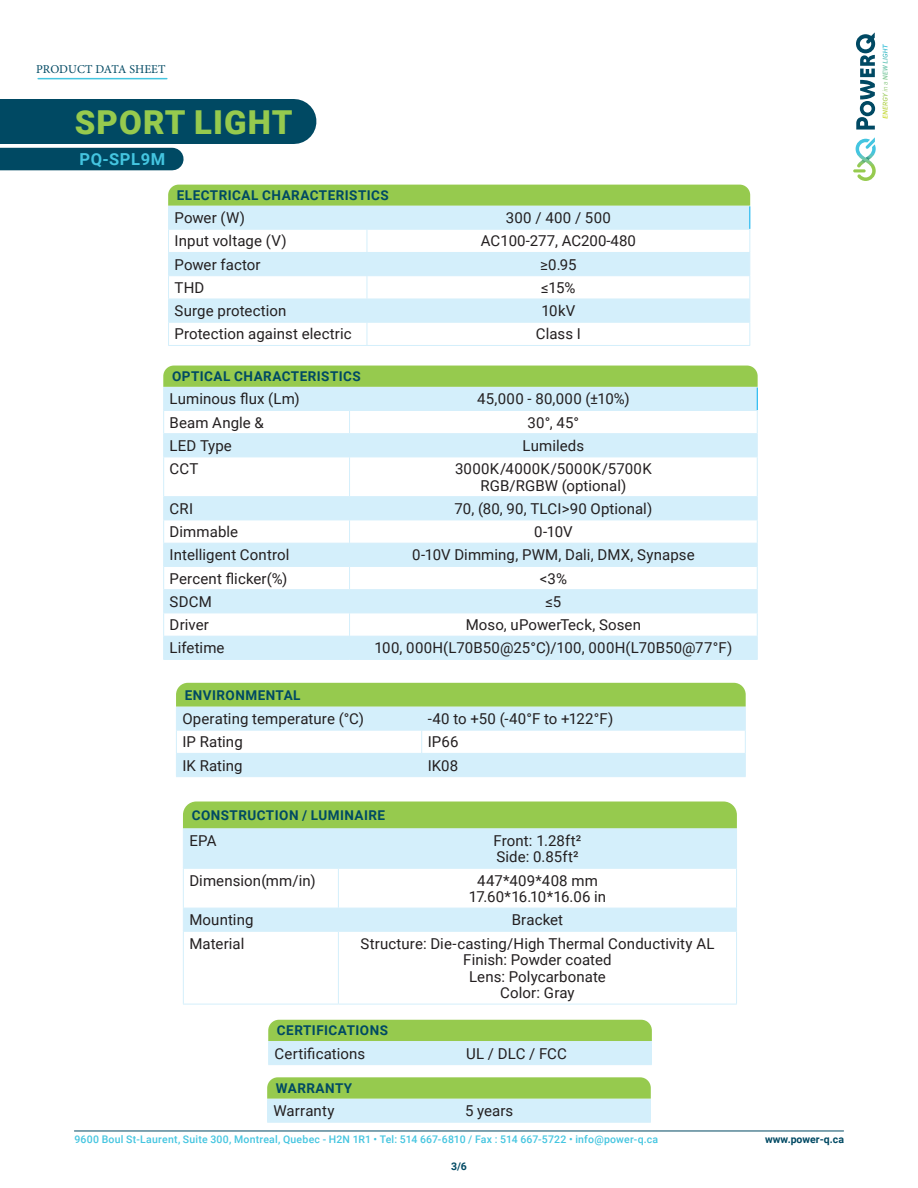
<style>
.page{position:relative;width:918px;height:1188px;background:#fff}
.page>*{position:absolute;margin:0;border:0;box-sizing:border-box;transform-origin:0 0}
.t1{font:900 33px "Roboto";letter-spacing:.035em;color:#96ca4e}
.t2{font:700 16.5px "Roboto";letter-spacing:.035em;color:#44c5e0}
.t3{font:15px/16.5px "Roboto";letter-spacing:.01em;color:#231f20;text-align:center}
.t4{font:700 13.5px "Roboto";letter-spacing:.035em;color:#004963}
.t5{font:12px "Minion Pro";color:#004963}
.t6{font:500 10.5px "Roboto";letter-spacing:.02em;color:#44c5e0}
.t7{font:700 10.5px "Roboto";color:#004963}
</style>
<div class="page">
<svg style="left:856px;top:32px;width:19px;height:98px"></svg>
<svg style="left:853px;top:137px;width:23px;height:44px"></svg>
<svg style="left:883px;top:44px;width:5px;height:62px"></svg>
<hr style="left:38px;top:78px;width:129px;height:1px;background:#44c5e0">
<hr style="left:74px;top:1131px;width:770px;height:1px;background:#004963">
<hr style="left:168px;top:345px;width:199px;height:1px;background:#d4effb">
<hr style="left:367px;top:345px;width:383px;height:1px;background:#d4effb">
<div style="left:184px;top:829px;width:552px;height:39px;background:#d4effb"></div>
<hr style="left:183px;top:828px;width:155px;height:1px;background:#d4effb">
<hr style="left:183px;top:829px;width:1px;height:39px;background:#d4effb">
<hr style="left:338px;top:828px;width:399px;height:1px;background:#d4effb">
<hr style="left:338px;top:829px;width:1px;height:39px;background:#d4effb">
<hr style="left:736px;top:829px;width:1px;height:39px;background:#d4effb">
<svg style="left:183px;top:868px;width:554px;height:136px"></svg>
<hr style="left:183px;top:931px;width:155px;height:1px;background:#d4effb">
<hr style="left:183px;top:932px;width:1px;height:72px;background:#d4effb">
<hr style="left:338px;top:931px;width:399px;height:1px;background:#d4effb">
<hr style="left:338px;top:932px;width:1px;height:72px;background:#d4effb">
<hr style="left:736px;top:932px;width:1px;height:72px;background:#d4effb">
<hr style="left:183px;top:1004px;width:155px;height:1px;background:#d4effb">
<hr style="left:338px;top:1004px;width:399px;height:1px;background:#d4effb">
<div style="left:183px;top:802px;width:554px;height:26px;background:#96ca4e"></div>
<svg style="left:176px;top:683px;width:570px;height:94px"></svg>
<hr style="left:267px;top:1122px;width:192px;height:1px;background:#d4effb">
<hr style="left:459px;top:1122px;width:192px;height:1px;background:#d4effb">
<svg style="left:268px;top:1020px;width:384px;height:45px;background:#b7ddaa"></svg>
<svg style="left:164px;top:458px;width:593px;height:201px"></svg>
<hr style="left:163px;top:457px;width:187px;height:1px;background:#d4effb">
<hr style="left:163px;top:457px;width:1px;height:39px;background:#d4effb">
<hr style="left:350px;top:457px;width:408px;height:1px;background:#d4effb">
<hr style="left:349px;top:457px;width:1px;height:39px;background:#d4effb">
<hr style="left:757px;top:457px;width:1px;height:39px;background:#d4effb">
<hr style="left:163px;top:496px;width:187px;height:1px;background:#d4effb">
<hr style="left:350px;top:496px;width:408px;height:1px;background:#d4effb">
<hr style="left:163px;top:520px;width:187px;height:1px;background:#d4effb">
<hr style="left:350px;top:520px;width:408px;height:1px;background:#d4effb">
<hr style="left:163px;top:543px;width:187px;height:1px;background:#d4effb">
<hr style="left:350px;top:543px;width:408px;height:1px;background:#d4effb">
<hr style="left:163px;top:566px;width:187px;height:1px;background:#d4effb">
<hr style="left:350px;top:566px;width:408px;height:1px;background:#d4effb">
<hr style="left:163px;top:589px;width:187px;height:1px;background:#d4effb">
<hr style="left:350px;top:589px;width:408px;height:1px;background:#d4effb">
<hr style="left:163px;top:613px;width:187px;height:1px;background:#d4effb">
<hr style="left:350px;top:613px;width:408px;height:1px;background:#d4effb">
<hr style="left:163px;top:636px;width:187px;height:1px;background:#d4effb">
<svg style="left:163px;top:497px;width:1px;height:162px"></svg>
<hr style="left:350px;top:636px;width:408px;height:1px;background:#d4effb">
<svg style="left:349px;top:497px;width:1px;height:162px"></svg>
<svg style="left:757px;top:497px;width:1px;height:162px"></svg>
<hr style="left:163px;top:659px;width:187px;height:1px;background:#d4effb">
<hr style="left:350px;top:659px;width:408px;height:1px;background:#d4effb">
<svg style="left:163px;top:366px;width:595px;height:91px"></svg>
<svg style="left:168px;top:185px;width:582px;height:160px"></svg>
<svg style="left:267px;top:1077px;width:384px;height:45px;background:#b7dda9"></svg>
<div style="left:0;top:99px;width:294px;height:45px;background:#004963"></div>
<div style="left:0;top:148px;width:172px;height:22px;background:#004963"></div>
<p class="t5" style="left:36px;top:61px;width:131px">PRODUCT DATA SHEET</p>
<h1 class="t1" style="left:75px;top:99px;width:219px">SPORT LIGHT</h1>
<p class="t2" style="left:80px;top:148px;width:87px">PQ-SPL9M</p>
<p class="t4" style="left:177px;top:186px;width:214px">ELECTRICAL CHARACTERISTICS</p>
<p class="t3" style="left:175px;top:209px;width:72px">Power (W)</p>
<p class="t3" style="left:506px;top:209px;width:106px">300 / 400 / 500</p>
<p class="t3" style="left:175px;top:232px;width:114px">Input voltage (V)</p>
<p class="t3" style="left:481px;top:232px;width:156px">AC100-277, AC200-480</p>
<p class="t3" style="left:175px;top:256px;width:88px">Power factor</p>
<p class="t3" style="left:540px;top:256px;width:38px">≥0.95</p>
<p class="t3" style="left:175px;top:279px;width:31px">THD</p>
<p class="t3" style="left:541px;top:279px;width:36px">≤15%</p>
<p class="t3" style="left:175px;top:302px;width:113px">Surge protection</p>
<p class="t3" style="left:541px;top:302px;width:35px">10kV</p>
<p class="t3" style="left:175px;top:325px;width:179px">Protection against electric</p>
<p class="t3" style="left:536px;top:325px;width:47px">Class I</p>
<p class="t4" style="left:172px;top:367px;width:190px">OPTICAL CHARACTERISTICS</p>
<p class="t3" style="left:170px;top:390px;width:131px">Luminous flux (Lm)</p>
<p class="t3" style="left:477px;top:390px;width:154px">45,000 - 80,000 (±10%)</p>
<p class="t3" style="left:170px;top:414px;width:96px">Beam Angle &amp;</p>
<p class="t3" style="left:528px;top:414px;width:53px">30°, 45°</p>
<p class="t3" style="left:170px;top:437px;width:64px">LED Type</p>
<p class="t3" style="left:523px;top:437px;width:63px">Lumileds</p>
<p class="t3" style="left:170px;top:460px;width:30px">CCT</p>
<p class="t3" style="left:455px;top:460px;width:198px">3000K/4000K/5000K/5700K<br>RGB/RGBW (optional)</p>
<p class="t3" style="left:170px;top:500px;width:25px">CRI</p>
<p class="t3" style="left:454px;top:500px;width:199px">70, (80, 90, TLCI&gt;90 Optional)</p>
<p class="t3" style="left:170px;top:523px;width:70px">Dimmable</p>
<p class="t3" style="left:534px;top:523px;width:40px">0-10V</p>
<p class="t3" style="left:170px;top:546px;width:121px">Intelligent Control</p>
<p class="t3" style="left:412px;top:546px;width:284px">0-10V Dimming, PWM, Dali, DMX, Synapse</p>
<p class="t3" style="left:170px;top:570px;width:119px">Percent flicker(%)</p>
<p class="t3" style="left:540px;top:570px;width:29px">&lt;3%</p>
<p class="t3" style="left:170px;top:593px;width:44px">SDCM</p>
<p class="t3" style="left:545px;top:593px;width:17px">≤5</p>
<p class="t3" style="left:170px;top:616px;width:41px">Driver</p>
<p class="t3" style="left:466px;top:616px;width:177px">Moso, uPowerTeck, Sosen</p>
<p class="t3" style="left:170px;top:639px;width:56px">Lifetime</p>
<p class="t3" style="left:374px;top:639px;width:359px">100, 000H(L70B50@25°C)/100, 000H(L70B50@77°F)</p>
<p class="t4" style="left:185px;top:685px;width:117px">ENVIRONMENTAL</p>
<p class="t3" style="left:182px;top:710px;width:183px">Operating temperature (°C)</p>
<p class="t3" style="left:428px;top:710px;width:187px">-40 to +50 (-40°F to +122°F)</p>
<p class="t3" style="left:182px;top:733px;width:62px">IP Rating</p>
<p class="t3" style="left:428px;top:733px;width:32px">IP66</p>
<p class="t3" style="left:182px;top:757px;width:62px">IK Rating</p>
<p class="t3" style="left:428px;top:757px;width:32px">IK08</p>
<p class="t4" style="left:192px;top:806px;width:195px">CONSTRUCTION / LUMINAIRE</p>
<p class="t3" style="left:189px;top:832px;width:29px">EPA</p>
<p class="t3" style="left:494px;top:832px;width:89px;text-align:left">Front: 1.28ft²<br>Side: 0.85ft²</p>
<p class="t3" style="left:189px;top:871px;width:128px">Dimension(mm/in)</p>
<p class="t3" style="left:469px;top:871px;width:139px">447*409*408 mm<br>17.60*16.10*16.06 in</p>
<p class="t3" style="left:189px;top:911px;width:66px">Mounting</p>
<p class="t3" style="left:512px;top:911px;width:53px">Bracket</p>
<p class="t3" style="left:189px;top:934px;width:57px">Material</p>
<p class="t3" style="left:360px;top:934px;width:356px">Structure: Die-casting/High Thermal Conductivity AL<br>Finish: Powder coated<br>Lens: Polycarbonate<br>Color: Gray</p>
<p class="t4" style="left:277px;top:1021px;width:113px">CERTIFICATIONS</p>
<p class="t3" style="left:275px;top:1044px;width:92px">Certifications</p>
<p class="t3" style="left:466px;top:1044px;width:102px">UL / DLC / FCC</p>
<p class="t4" style="left:276px;top:1079px;width:78px">WARRANTY</p>
<p class="t3" style="left:274px;top:1102px;width:62px">Warranty</p>
<p class="t3" style="left:465px;top:1102px;width:50px">5 years</p>
<p class="t6" style="left:74px;top:1132px;width:585px">9600 Boul St-Laurent, Suite 300, Montreal, Quebec - H2N 1R1 • Tel: 514 667-6810 / Fax : 514 667-5722 • info@power-q.ca</p>
<p class="t7" style="left:765px;top:1132px;width:80px">www.power-q.ca</p>
<p class="t7" style="left:451px;top:1158px;width:17px">3/6</p>
</div>
